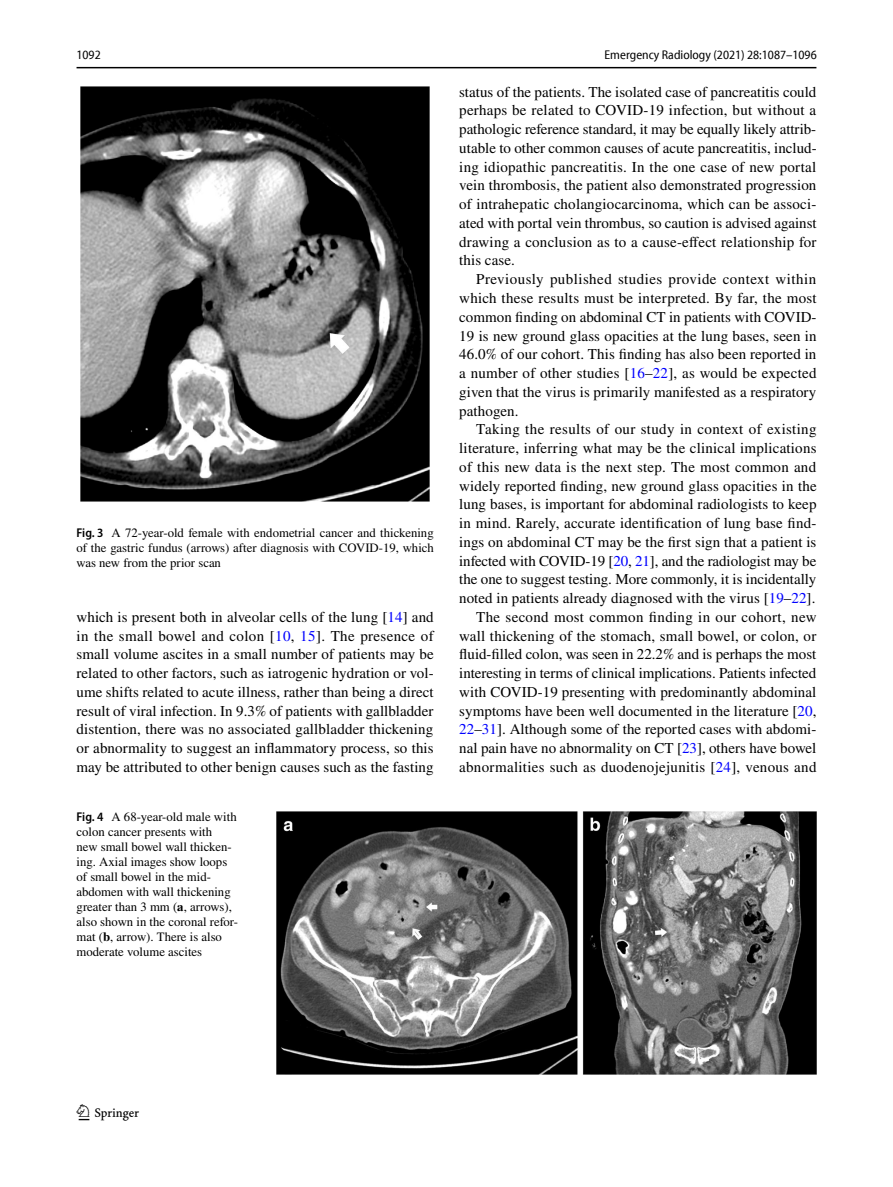
<style>
.page{position:relative;width:893px;height:1187px;background:#fff}
.page>*{position:absolute;margin:0;border:0;box-sizing:border-box;transform-origin:0 0}
.t1{font:22.5px "Springnew Regular 2";color:#000}
.t2{font:15px/18.8px "STIX";letter-spacing:.005em;color:#000;text-align:justify}
.t3{font:12.75px/15px "STIX";color:#000;text-align:justify}
.t4{font:semi-condensed 12.75px "Myriad Pro Unic";color:#000}
.s1{font-family:"Myriad Pro";font-weight:600;font-stretch:semi-condensed}
.s2{color:#00f}
.s3{font-weight:700}
</style>
<div class="page">
<hr style="left:77px;top:67px;width:739px;height:1px;background:#000">
<img style="left:81px;top:87px;width:348px;height:415px">
<img style="left:276px;top:811px;width:540px;height:262px">
<p class="t4" style="left:77px;top:50px;width:26px">1092</p>
<p class="t4" style="left:605px;top:50px;width:214px">Emergency Radiology (2021) 28:1087–1096</p>
<p class="t3" style="left:77px;top:526px;width:359px"><span class="s1">Fig. 3</span> A 72-year-old female with endometrial cancer and thickening of the gastric fundus (arrows) after diagnosis with COVID-19, which was new from the prior scan</p>
<p class="t2" style="left:77px;top:608px;width:359px">which is present both in alveolar cells of the lung [<span class="s2">14</span>] and in the small bowel and colon [<span class="s2">10</span>, <span class="s2">15</span>]. The presence of small volume ascites in a small number of patients may be related to other factors, such as iatrogenic hydration or vol&shy;ume shifts related to acute illness, rather than being a direct result of viral infection. In 9.3% of patients with gallbladder distention, there was no associated gallbladder thickening or abnormality to suggest an inflammatory process, so this may be attributed to other benign causes such as the fasting</p>
<p class="t3" style="left:77px;top:810px;width:163px;text-align:left"><span class="s1">Fig. 4</span> A 68-year-old male with colon cancer presents with<br>new small bowel wall thicken&shy;ing. Axial images show loops of small bowel in the mid&shy;abdomen with wall thickening greater than 3 mm (<span class="s3">a</span>, arrows), also shown in the coronal refor&shy;mat (<span class="s3">b</span>, arrow). There is also moderate volume ascites</p>
<p class="t2" style="left:459px;top:83px;width:359px">status of the patients. The isolated case of pancreatitis could perhaps be related to COVID-19 infection, but without a pathologic reference standard, it may be equally likely attrib&shy;utable to other common causes of acute pancreatitis, includ&shy;ing idiopathic pancreatitis. In the one case of new portal vein thrombosis, the patient also demonstrated progression of intrahepatic cholangiocarcinoma, which can be associ&shy;ated with portal vein thrombus, so caution is advised against drawing a conclusion as to a cause-effect relationship for this case.</p>
<p class="t2" style="left:459px;top:271px;width:359px;text-indent:17px">Previously published studies provide context within which these results must be interpreted. By far, the most common finding on abdominal CT in patients with COVID-19 is new ground glass opacities at the lung bases, seen in 46.0% of our cohort. This finding has also been reported in a number of other studies [<span class="s2">16</span>–<span class="s2">22</span>], as would be expected given that the virus is primarily manifested as a respiratory pathogen.</p>
<p class="t2" style="left:459px;top:421px;width:359px;text-align:right">Taking the results of our study in context of existing literature, inferring what may be the clinical implications of this new data is the next step. The most common and widely reported finding, new ground glass opacities in the lung bases, is important for abdominal radiologists to keep in mind. Rarely, accurate identification of lung base find&shy;ings on abdominal CT may be the first sign that a patient is infected with COVID-19 [<span class="s2">20</span>, <span class="s2">21</span>], and the radiologist may be the one to suggest testing. More commonly, it is incidentally noted in patients already diagnosed with the virus [<span class="s2">19</span>–<span class="s2">22</span>].<br>The second most common finding in our cohort, new wall thickening of the stomach, small bowel, or colon, or fluid-filled colon, was seen in 22.2% and is perhaps the most interesting in terms of clinical implications. Patients infected with COVID-19 presenting with predominantly abdominal symptoms have been well documented in the literature [<span class="s2">20</span>, <span class="s2">22</span>–<span class="s2">31</span>]. Although some of the reported cases with abdomi&shy;nal pain have no abnormality on CT [<span class="s2">23</span>], others have bowel abnormalities such as duodenojejunitis [<span class="s2">24</span>], venous and</p>
<h1 class="t1" style="left:79px;top:1104px;width:62px">1 3</h1>
</div>
